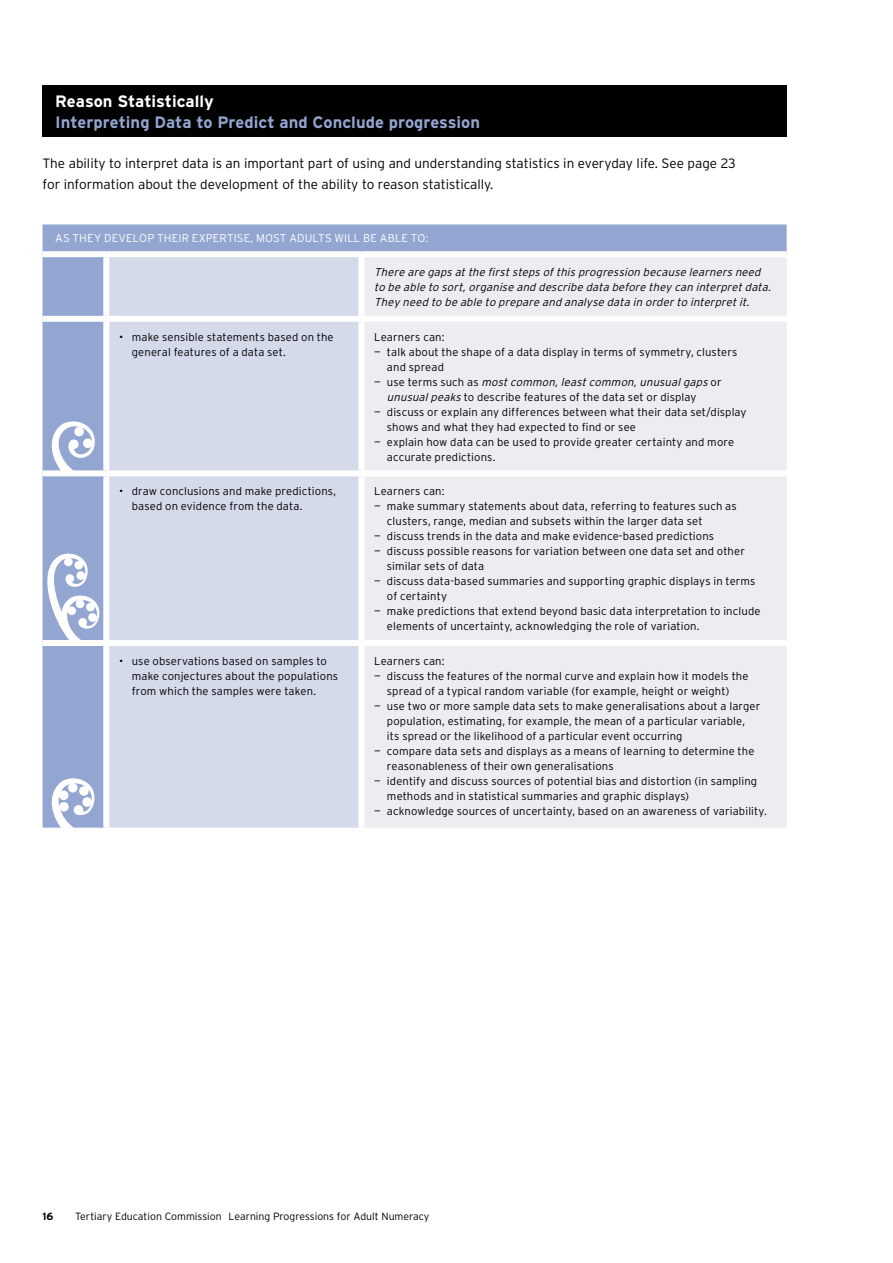
<style>
.page{position:relative;width:893px;height:1263px;background:#fff}
.page>*{position:absolute;margin:0;border:0;box-sizing:border-box;transform-origin:0 0}
.t1{font:700 16.5px "Interstate";color:#93a5d1}
.t2{font:700 16.5px "Interstate";letter-spacing:-.005em;color:#fff}
.t3{font:300 13.5px/21px "Interstate";color:#000}
.t4{font:300 11.25px/15px "Interstate";letter-spacing:.01em;color:#000}
.t5{font:italic 300 11.25px/15px "Interstate";color:#000}
.t6{font:300 11.25px "Interstate";color:#fff}
.t7{font:300 10.5px "Interstate";color:#000}
.t8{font:700 10.5px "Interstate";color:#000}
.s1{font-style:italic}
</style>
<div class="page">
<div style="left:43px;top:85px;width:744px;height:51px;background:#000"></div>
<div style="left:43px;top:224px;width:744px;height:604px;background:#93a5d1"></div>
<div style="left:109px;top:257px;width:249px;height:571px;background:#d4dae9"></div>
<div style="left:364px;top:257px;width:423px;height:571px;background:#ececf1"></div>
<div style="left:43px;top:251px;width:63px;height:6px;background:#fff"></div>
<div style="left:106px;top:251px;width:255px;height:6px;background:#fff"></div>
<div style="left:103px;top:257px;width:6px;height:59px;background:#fff"></div>
<div style="left:361px;top:251px;width:426px;height:6px;background:#fff"></div>
<div style="left:358px;top:257px;width:6px;height:59px;background:#fff"></div>
<div style="left:43px;top:316px;width:63px;height:6px;background:#fff"></div>
<div style="left:106px;top:316px;width:255px;height:6px;background:#fff"></div>
<div style="left:103px;top:322px;width:6px;height:148px;background:#fff"></div>
<div style="left:361px;top:316px;width:426px;height:6px;background:#fff"></div>
<div style="left:358px;top:322px;width:6px;height:148px;background:#fff"></div>
<div style="left:43px;top:470px;width:63px;height:6px;background:#fff"></div>
<div style="left:106px;top:470px;width:255px;height:6px;background:#fff"></div>
<div style="left:103px;top:476px;width:6px;height:164px;background:#fff"></div>
<div style="left:361px;top:470px;width:426px;height:6px;background:#fff"></div>
<div style="left:358px;top:476px;width:6px;height:164px;background:#fff"></div>
<div style="left:43px;top:640px;width:63px;height:6px;background:#fff"></div>
<div style="left:106px;top:640px;width:255px;height:6px;background:#fff"></div>
<div style="left:103px;top:646px;width:6px;height:182px;background:#fff"></div>
<div style="left:361px;top:640px;width:426px;height:6px;background:#fff"></div>
<div style="left:358px;top:646px;width:6px;height:182px;background:#fff"></div>
<svg style="left:47px;top:421px;width:49px;height:50px"></svg>
<div style="left:83px;top:438px;width:10px;height:10px;background:#fff;border-radius:50%"></div>
<svg style="left:47px;top:777px;width:49px;height:51px"></svg>
<svg style="left:42px;top:553px;width:59px;height:87px"></svg>
<h1 class="t2" style="left:55px;top:92px;width:160px">Reason Statistically</h1>
<h1 class="t1" style="left:55px;top:113px;width:426px">Interpreting Data to Predict and Conclude progression</h1>
<p class="t3" style="left:43px;top:153px;width:695px">The ability to interpret data is an important part of using and understanding statistics in everyday life. See page 23 for information about the development of the ability to reason statistically.</p>
<p class="t6" style="left:55px;top:232px;width:26px">As they</p>
<p class="t6" style="left:104px;top:232px;width:8px">develop</p>
<p class="t6" style="left:157px;top:232px;width:8px">their</p>
<p class="t6" style="left:192px;top:232px;width:22px">expertise</p>
<p class="t6" style="left:251px;top:232px;width:14px">, most</p>
<p class="t6" style="left:289px;top:232px;width:8px">adults</p>
<p class="t6" style="left:334px;top:232px;width:8px">will</p>
<p class="t6" style="left:363px;top:232px;width:25px">be able</p>
<p class="t6" style="left:411px;top:232px;width:19px">to :</p>
<p class="t5" style="left:374px;top:264px;width:401px">There are gapsatthe firststepsofthisprogression because learnersneed to be able to sort,organise and describe data before they can interpretdata.<br>They need to be able to prepare and analyse data in orderto interpretit.</p>
<p class="t4" style="left:132px;top:329px;width:203px;text-indent:-13px">• make sensible statements based on the general features of a data set.</p>
<p class="t4" style="left:374px;top:329px;width:72px">Learners can:</p>
<p class="t4" style="left:387px;top:344px;width:352px;text-indent:-13px">— talk about the shape of a data display in terms of symmetry, clusters and spread</p>
<p class="t4" style="left:387px;top:374px;width:336px;text-indent:-13px">— u s e t e r m s s u c h a s <span class="s1">mostcommon,leastcommon,unusualgaps</span>o r <span class="s1">unusualpeaks</span>to describe features of the data set or display</p>
<p class="t4" style="left:387px;top:404px;width:361px;text-indent:-13px">— discuss or explain any differences between what their data set/display shows and what they had expected to find or see</p>
<p class="t4" style="left:387px;top:434px;width:349px;text-indent:-13px">— explain how data can be used to provide greater certainty and more accurate predictions.</p>
<p class="t4" style="left:132px;top:484px;width:206px;text-indent:-13px">• draw conclusions and make predictions, based on evidence from the data.</p>
<p class="t4" style="left:374px;top:484px;width:72px">Learners can:</p>
<p class="t4" style="left:387px;top:499px;width:351px;text-indent:-13px">— make summary statements about data, referring to features such as clusters, range, median and subsets within the larger data set</p>
<p class="t4" style="left:374px;top:529px;width:341px">— discuss trends in the data and make evidence-based predictions</p>
<p class="t4" style="left:387px;top:544px;width:359px;text-indent:-13px">— discuss possible reasons for variation between one data set and other similar sets of data</p>
<p class="t4" style="left:387px;top:574px;width:370px;text-indent:-13px">— discuss data-based summaries and supporting graphic displays in terms of certainty</p>
<p class="t4" style="left:387px;top:604px;width:375px;text-indent:-13px">— make predictions that extend beyond basic data interpretation to include elements of uncertainty, acknowledging the role of variation.</p>
<p class="t4" style="left:132px;top:653px;width:208px;text-indent:-13px">• use observations based on samples to make conjectures about the populations from which the samples were taken.</p>
<p class="t4" style="left:374px;top:653px;width:72px">Learners can:</p>
<p class="t4" style="left:374px;top:668px;width:376px;text-align:center">— discuss the features of the normal curve and explain how it models the spread of a typical random variable (for example, height or weight)</p>
<p class="t4" style="left:387px;top:698px;width:375px;text-indent:-13px">— use two or more sample data sets to make generalisations about a larger population, estimating, for example, the mean of a particular variable, its spread or the likelihood of a particular event occurring</p>
<p class="t4" style="left:387px;top:743px;width:369px;text-indent:-13px">— compare data sets and displays as a means of learning to determine the reasonableness of their own generalisations</p>
<p class="t4" style="left:387px;top:773px;width:372px;text-indent:-13px">— identify and discuss sources of potential bias and distortion (in sampling methods and in statistical summaries and graphic displays)</p>
<p class="t4" style="left:374px;top:803px;width:394px">— acknowledge sources of uncertainty, based on an awareness of variability.</p>
<p class="t8" style="left:43px;top:1211px;width:11px">16</p>
<p class="t7" style="left:75px;top:1211px;width:356px">Tertiary Education Commission Learning Progressions for Adult Numeracy</p>
</div>
